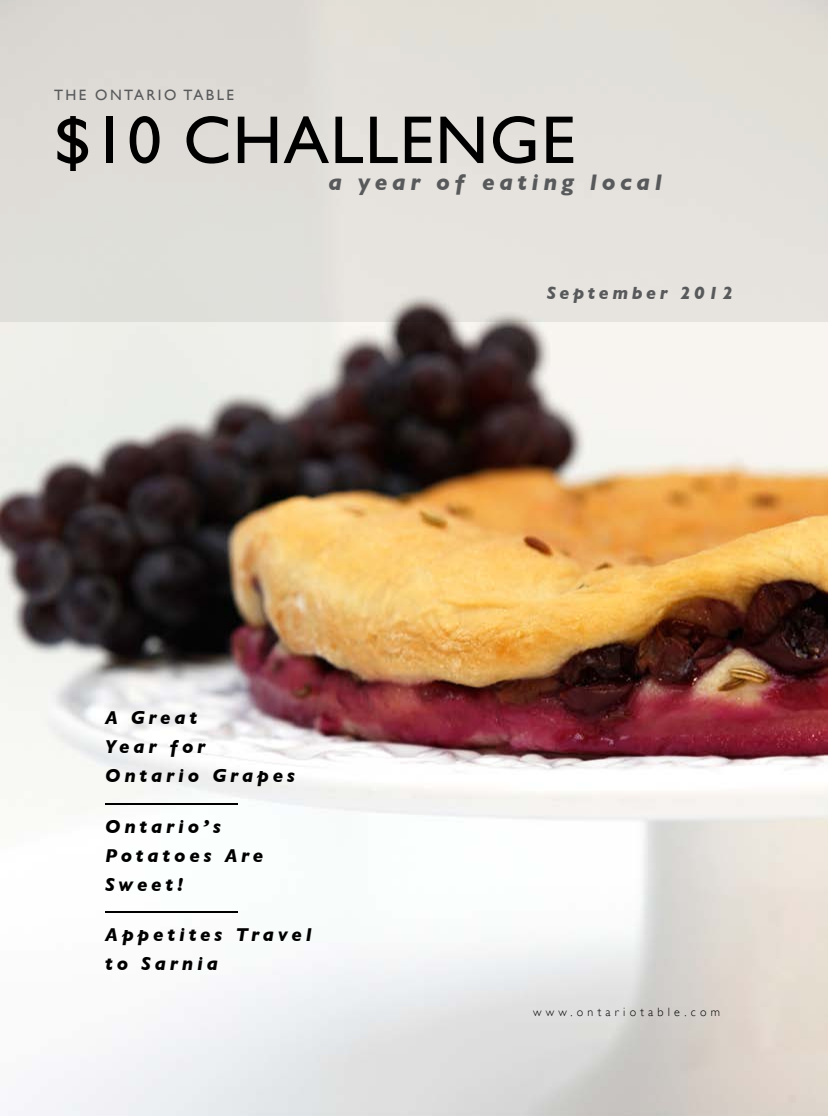
<style>
.page{position:relative;width:828px;height:1116px;background:#fff}
.page>*{position:absolute;margin:0;border:0;box-sizing:border-box;transform-origin:0 0}
.t1{font:68px "Gill Sans";letter-spacing:.02em;color:#000}
.t2{font:italic 700 23px "Gill Sans";letter-spacing:.2em;color:#58595b}
.t3{font:italic 700 19px/29px "Gill Sans";letter-spacing:.2em;color:#000}
.t4{font:italic 700 18px "Gill Sans";letter-spacing:.2em;color:#58595b}
.t5{font:15px "Gill Sans";letter-spacing:.16em;color:#58595b}
.t6{font:300 12px "Gill Sans";letter-spacing:.35em;color:#000}
</style>
<div class="page">
<img style="left:0;top:321px;width:828px;height:795px">
<div style="left:0;top:0;width:828px;height:321px;background:#e1dfda"></div>
<hr style="left:105px;top:803px;width:133px;height:1px;background:#000">
<hr style="left:105px;top:912px;width:133px;height:1px;background:#000">
<p class="t5" style="left:54px;top:87px;width:181px">THE ONTARIO TABLE</p>
<h1 class="t1" style="left:54px;top:101px;width:523px">$10 CHALLENGE</h1>
<p class="t2" style="left:328px;top:169px;width:335px">a year of eating local</p>
<p class="t3" style="left:105px;top:703px;width:191px">A Great<br>Year for<br>Ontario Grapes</p>
<p class="t3" style="left:105px;top:812px;width:160px">Ontario’s<br>Potatoes Are<br>Sweet!</p>
<p class="t3" style="left:105px;top:920px;width:208px">Appetites Travel to Sarnia</p>
<p class="t4" style="left:547px;top:282px;width:188px">September 2012</p>
<p class="t6" style="left:533px;top:1006px;width:188px">www.ontariotable.com</p>
</div>
